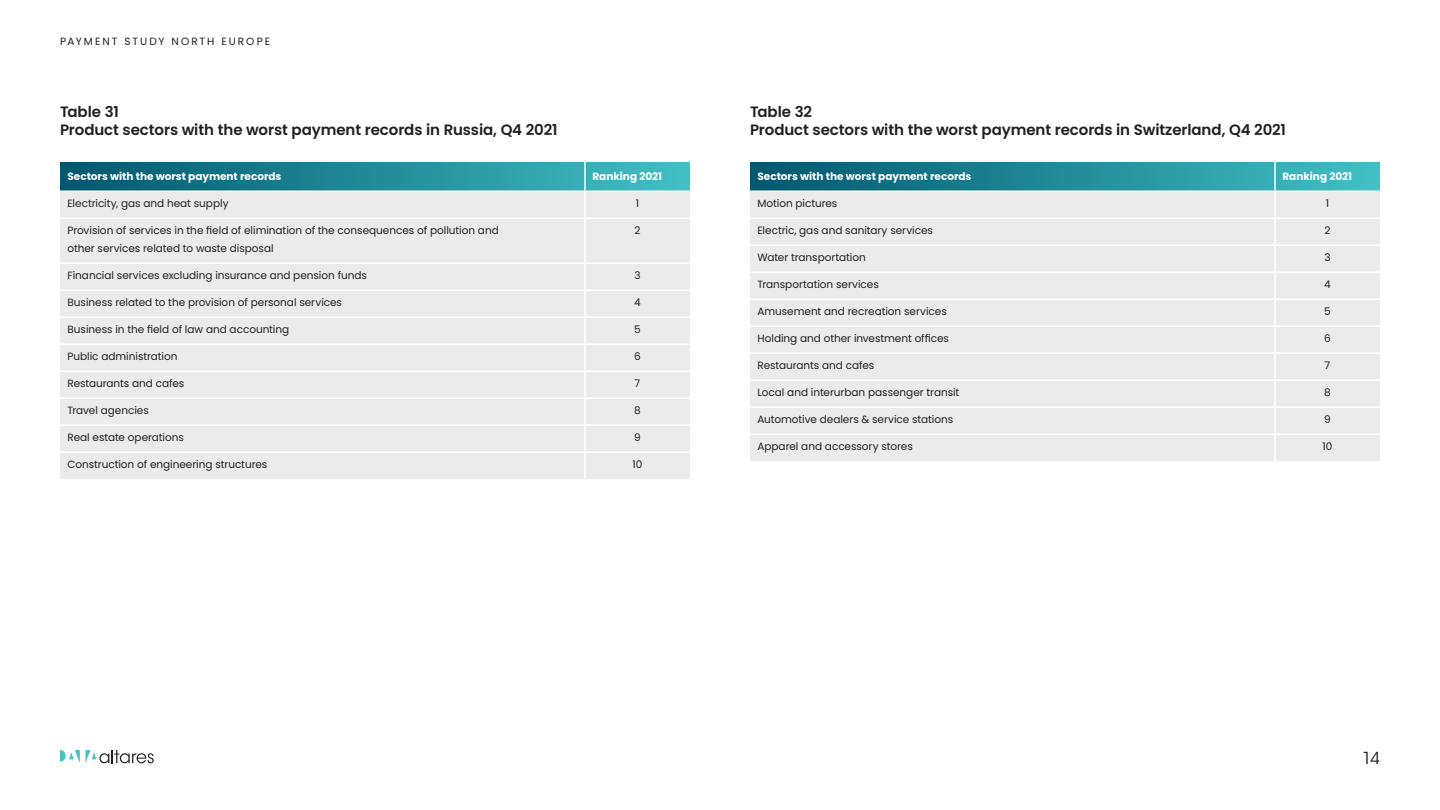
<style>
.page{position:relative;width:1440px;height:810px;background:#fff}
.page>*{position:absolute;margin:0;border:0;box-sizing:border-box;transform-origin:0 0}
.t1{font:16.5px "ITC Avant Garde Std";color:#231f20}
.Text_24_35_semibold{font:600 15px "Poppins";letter-spacing:-.005em;color:#231f20}
.Text_14_24{font:10.5px/18px "Poppins";letter-spacing:-.005em;color:#231f20}
.Text_14_24-2{font:700 10.5px "Poppins";color:#fff}
.Text_14_24-3{font:10.5px "Poppins";letter-spacing:.185em;color:#231f20}
</style>
<div class="page">
<svg style="left:60px;top:750px;width:94px;height:13px"></svg>
<svg style="left:60px;top:162px;width:630px;height:28px;background:#208b9a"></svg>
<div style="left:60px;top:192px;width:630px;height:287px;background:#ebebeb"></div>
<hr style="left:584px;top:162px;width:2px;height:28px;background:#fff">
<hr style="left:584px;top:192px;width:2px;height:26px;background:#fff">
<hr style="left:60px;top:218px;width:525px;height:1px;background:#fff">
<hr style="left:585px;top:218px;width:105px;height:1px;background:#fff">
<hr style="left:584px;top:219px;width:2px;height:43px;background:#fff">
<hr style="left:60px;top:262px;width:525px;height:2px;background:#fff">
<hr style="left:585px;top:262px;width:105px;height:2px;background:#fff">
<hr style="left:584px;top:264px;width:2px;height:26px;background:#fff">
<hr style="left:60px;top:290px;width:525px;height:1px;background:#fff">
<hr style="left:585px;top:290px;width:105px;height:1px;background:#fff">
<hr style="left:584px;top:291px;width:2px;height:25px;background:#fff">
<hr style="left:60px;top:316px;width:525px;height:2px;background:#fff">
<hr style="left:585px;top:316px;width:105px;height:2px;background:#fff">
<hr style="left:584px;top:318px;width:2px;height:26px;background:#fff">
<hr style="left:60px;top:344px;width:525px;height:1px;background:#fff">
<hr style="left:585px;top:344px;width:105px;height:1px;background:#fff">
<hr style="left:584px;top:345px;width:2px;height:25px;background:#fff">
<hr style="left:60px;top:370px;width:525px;height:2px;background:#fff">
<hr style="left:585px;top:370px;width:105px;height:2px;background:#fff">
<hr style="left:584px;top:372px;width:2px;height:26px;background:#fff">
<hr style="left:60px;top:398px;width:525px;height:1px;background:#fff">
<hr style="left:585px;top:398px;width:105px;height:1px;background:#fff">
<hr style="left:584px;top:399px;width:2px;height:25px;background:#fff">
<hr style="left:60px;top:424px;width:525px;height:2px;background:#fff">
<hr style="left:585px;top:424px;width:105px;height:2px;background:#fff">
<hr style="left:584px;top:426px;width:2px;height:26px;background:#fff">
<hr style="left:60px;top:452px;width:525px;height:1px;background:#fff">
<hr style="left:585px;top:452px;width:105px;height:1px;background:#fff">
<hr style="left:584px;top:453px;width:2px;height:26px;background:#fff">
<svg style="left:750px;top:162px;width:630px;height:28px;background:#208b9a"></svg>
<div style="left:750px;top:192px;width:630px;height:269px;background:#ebebeb"></div>
<hr style="left:1274px;top:162px;width:2px;height:28px;background:#fff">
<hr style="left:1274px;top:192px;width:2px;height:26px;background:#fff">
<hr style="left:750px;top:218px;width:525px;height:1px;background:#fff">
<hr style="left:1275px;top:218px;width:105px;height:1px;background:#fff">
<hr style="left:1274px;top:219px;width:2px;height:25px;background:#fff">
<hr style="left:750px;top:244px;width:525px;height:2px;background:#fff">
<hr style="left:1275px;top:244px;width:105px;height:2px;background:#fff">
<hr style="left:1274px;top:246px;width:2px;height:26px;background:#fff">
<hr style="left:750px;top:272px;width:525px;height:1px;background:#fff">
<hr style="left:1275px;top:272px;width:105px;height:1px;background:#fff">
<hr style="left:1274px;top:273px;width:2px;height:25px;background:#fff">
<hr style="left:750px;top:298px;width:525px;height:2px;background:#fff">
<hr style="left:1275px;top:298px;width:105px;height:2px;background:#fff">
<hr style="left:1274px;top:300px;width:2px;height:26px;background:#fff">
<hr style="left:750px;top:326px;width:525px;height:1px;background:#fff">
<hr style="left:1275px;top:326px;width:105px;height:1px;background:#fff">
<hr style="left:1274px;top:327px;width:2px;height:25px;background:#fff">
<hr style="left:750px;top:352px;width:525px;height:2px;background:#fff">
<hr style="left:1275px;top:352px;width:105px;height:2px;background:#fff">
<hr style="left:1274px;top:354px;width:2px;height:26px;background:#fff">
<hr style="left:750px;top:380px;width:525px;height:1px;background:#fff">
<hr style="left:1275px;top:380px;width:105px;height:1px;background:#fff">
<hr style="left:1274px;top:381px;width:2px;height:25px;background:#fff">
<hr style="left:750px;top:406px;width:525px;height:2px;background:#fff">
<hr style="left:1275px;top:406px;width:105px;height:2px;background:#fff">
<hr style="left:1274px;top:408px;width:2px;height:26px;background:#fff">
<hr style="left:750px;top:434px;width:525px;height:1px;background:#fff">
<hr style="left:1275px;top:434px;width:105px;height:1px;background:#fff">
<hr style="left:1274px;top:435px;width:2px;height:26px;background:#fff">
<p class="Text_14_24-3" style="left:60px;top:35px;width:212px">PAYMENT STUDY NORTH EUROPE</p>
<p class="Text_24_35_semibold" style="left:60px;top:103px;width:60px">Table 31</p>
<p class="Text_24_35_semibold" style="left:60px;top:121px;width:499px">Product sectors with the worst payment records in Russia, Q4 2021</p>
<p class="Text_14_24-2" style="left:68px;top:170px;width:215px">Sectors with the worst payment records</p>
<p class="Text_14_24-2" style="left:592px;top:170px;width:71px">Ranking 2021</p>
<p class="Text_14_24" style="left:68px;top:194px;width:163px">Electricity, gas and heat supply</p>
<p class="Text_14_24" style="left:636px;top:194px;width:5px">1</p>
<p class="Text_14_24" style="left:68px;top:221px;width:433px">Provision of services in the field of elimination of the consequences of pollution and other services related to waste disposal</p>
<p class="Text_14_24" style="left:634px;top:221px;width:8px">2</p>
<p class="Text_14_24" style="left:68px;top:266px;width:301px">Financial services excluding insurance and pension funds</p>
<p class="Text_14_24" style="left:634px;top:266px;width:8px">3</p>
<p class="Text_14_24" style="left:68px;top:293px;width:276px">Business related to the provision of personal services</p>
<p class="Text_14_24" style="left:634px;top:293px;width:8px">4</p>
<p class="Text_14_24" style="left:68px;top:320px;width:223px">Business in the field of law and accounting</p>
<p class="Text_14_24" style="left:634px;top:320px;width:8px">5</p>
<p class="Text_14_24" style="left:68px;top:347px;width:111px">Public administration</p>
<p class="Text_14_24" style="left:634px;top:347px;width:8px">6</p>
<p class="Text_14_24" style="left:68px;top:374px;width:118px">Restaurants and cafes</p>
<p class="Text_14_24" style="left:635px;top:374px;width:7px">7</p>
<p class="Text_14_24" style="left:68px;top:401px;width:83px">Travel agencies</p>
<p class="Text_14_24" style="left:634px;top:401px;width:8px">8</p>
<p class="Text_14_24" style="left:68px;top:428px;width:118px">Real estate operations</p>
<p class="Text_14_24" style="left:634px;top:428px;width:8px">9</p>
<p class="Text_14_24" style="left:68px;top:455px;width:201px">Construction of engineering structures</p>
<p class="Text_14_24" style="left:633px;top:455px;width:11px">10</p>
<p class="Text_24_35_semibold" style="left:750px;top:103px;width:64px">Table 32</p>
<p class="Text_24_35_semibold" style="left:750px;top:121px;width:538px">Product sectors with the worst payment records in Switzerland, Q4 2021</p>
<p class="Text_14_24-2" style="left:758px;top:170px;width:215px">Sectors with the worst payment records</p>
<p class="Text_14_24-2" style="left:1282px;top:170px;width:71px">Ranking 2021</p>
<p class="Text_14_24" style="left:758px;top:194px;width:81px">Motion pictures</p>
<p class="Text_14_24" style="left:1326px;top:194px;width:5px">1</p>
<p class="Text_14_24" style="left:758px;top:221px;width:177px">Electric, gas and sanitary services</p>
<p class="Text_14_24" style="left:1324px;top:221px;width:8px">2</p>
<p class="Text_14_24" style="left:758px;top:248px;width:110px">Water transportation</p>
<p class="Text_14_24" style="left:1324px;top:248px;width:8px">3</p>
<p class="Text_14_24" style="left:758px;top:275px;width:123px">Transportation services</p>
<p class="Text_14_24" style="left:1324px;top:275px;width:8px">4</p>
<p class="Text_14_24" style="left:758px;top:302px;width:191px">Amusement and recreation services</p>
<p class="Text_14_24" style="left:1324px;top:302px;width:8px">5</p>
<p class="Text_14_24" style="left:758px;top:329px;width:193px">Holding and other investment offices</p>
<p class="Text_14_24" style="left:1324px;top:329px;width:8px">6</p>
<p class="Text_14_24" style="left:758px;top:356px;width:118px">Restaurants and cafes</p>
<p class="Text_14_24" style="left:1325px;top:356px;width:7px">7</p>
<p class="Text_14_24" style="left:758px;top:383px;width:203px">Local and interurban passenger transit</p>
<p class="Text_14_24" style="left:1324px;top:383px;width:8px">8</p>
<p class="Text_14_24" style="left:758px;top:410px;width:197px">Automotive dealers &amp; service stations</p>
<p class="Text_14_24" style="left:1324px;top:410px;width:8px">9</p>
<p class="Text_14_24" style="left:758px;top:437px;width:157px">Apparel and accessory stores</p>
<p class="Text_14_24" style="left:1323px;top:437px;width:11px">10</p>
<h1 class="t1" style="left:1362px;top:748px;width:19px">14</h1>
</div>
